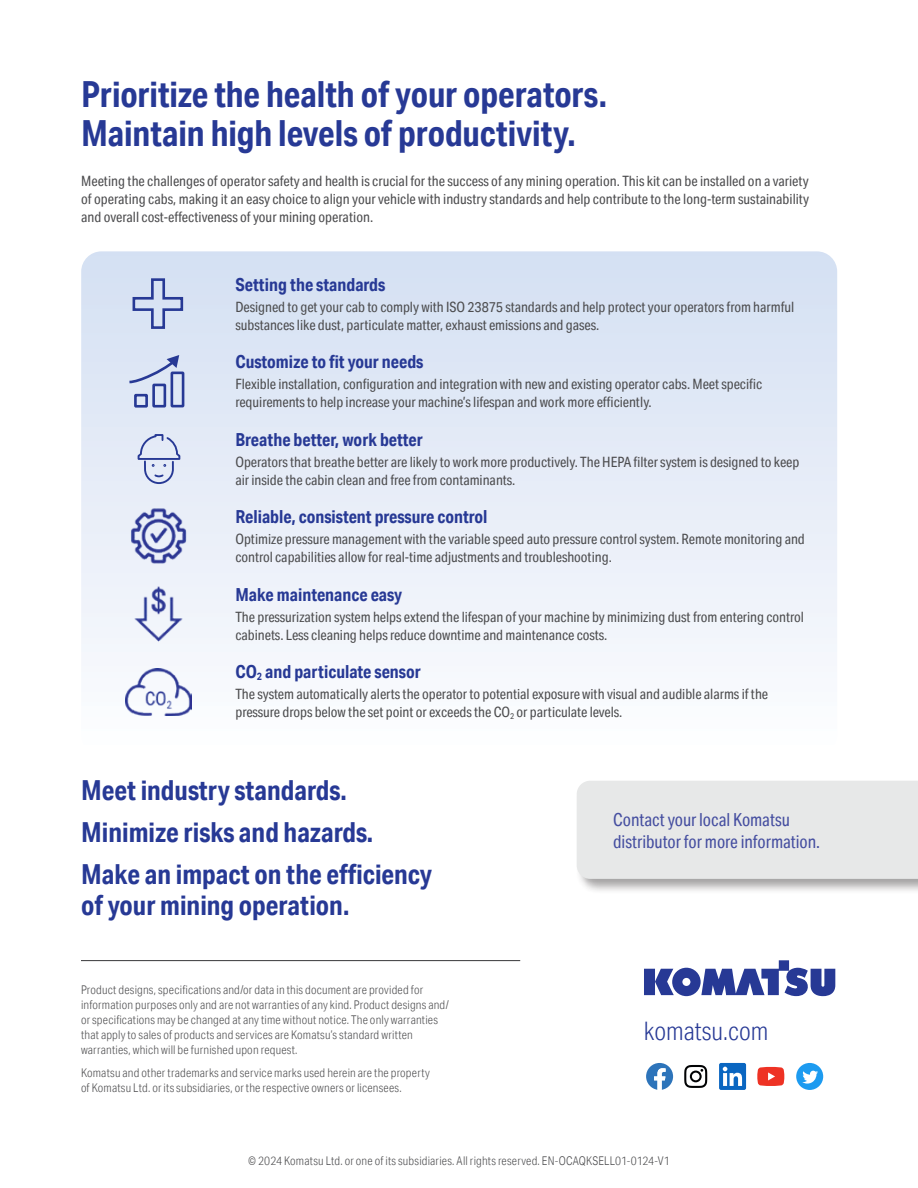
<style>
.page{position:relative;width:918px;height:1188px;background:#fff}
.page>*{position:absolute;margin:0;border:0;box-sizing:border-box;transform-origin:0 0}
.Blue_Subhead{font:700 36px/39px "Aktiv Grotesk Cd";letter-spacing:-.005em;color:#273995}
.SmallBlueSubhead{font:700 27.6px/30.9px "Aktiv Grotesk Cd";color:#273995}
.t1{font:300 25.5px "Aktiv Grotesk Cd";color:#273995}
.SmallBlueSubhead-2{font:700 18px "Aktiv Grotesk Cd";color:#273995}
.Solution-body{font:18px/22.5px "Aktiv Grotesk Cd";letter-spacing:-.005em;color:#454ea0}
.BodyCopy{font:14.25px/18px "Aktiv Grotesk Cd";letter-spacing:-.005em;color:#4d4d4f}
.G_Caption{font:300 12px/15px "Aktiv Grotesk Cd";letter-spacing:.015em;color:#4d4d4f}
.G_Cabtion_-_Center{font:300 12px "Aktiv Grotesk Cd";letter-spacing:.015em;color:#4d4d4f}
</style>
<div class="page">
<svg style="left:81px;top:251px;width:756px;height:460px"></svg>
<div style="left:575px;top:779px;width:343px;height:115px;background:#231f20;opacity:.4"></div>
<div style="left:577px;top:781px;width:341px;height:98px;background:#e7e8e8"></div>
<hr style="left:81px;top:960px;width:439px;height:1px;background:#4d4d4f">
<svg style="left:127px;top:355px;width:59px;height:54px;background:#b4bfdf"></svg>
<svg style="left:131px;top:277px;width:53px;height:53px;background:#b8c4e2"></svg>
<svg style="left:137px;top:433px;width:44px;height:52px;background:#c7cfe7"></svg>
<img style="left:125px;top:669px;width:66px;height:47px">
<img style="left:123px;top:500px;width:72px;height:72px">
<img style="left:123px;top:578px;width:70px;height:70px">
<svg style="left:646px;top:1063px;width:27px;height:27px"></svg>
<div style="left:796px;top:1063px;width:27px;height:27px;background:#1d9bf0;border-radius:50%"></div>
<svg style="left:802px;top:1071px;width:16px;height:13px"></svg>
<svg style="left:719px;top:1063px;width:27px;height:27px"></svg>
<svg style="left:757px;top:1067px;width:27px;height:19px"></svg>
<svg style="left:684px;top:1065px;width:23px;height:23px"></svg>
<svg style="left:644px;top:960px;width:191px;height:36px"></svg>
<p class="Blue_Subhead" style="left:81px;top:74px;width:527px">Prioritize the health of your operators.<br>Maintain high levels of productivity.</p>
<p class="BodyCopy" style="left:81px;top:172px;width:729px;text-align:justify">Meeting the challenges of operator safety and health is crucial for the success of any mining operation. This kit can be installed on a variety of operating cabs, making it an easy choice to align your vehicle with industry standards and help contribute to the long-term sustainability and overall cost-effectiveness of your mining operation.</p>
<p class="SmallBlueSubhead-2" style="left:235px;top:273px;width:151px">Setting the standards</p>
<p class="BodyCopy" style="left:235px;top:298px;width:560px">Designed to get your cab to comply with ISO 23875 standards and help protect your operators from harmful substances like dust, particulate matter, exhaust emissions and gases.</p>
<p class="SmallBlueSubhead-2" style="left:235px;top:351px;width:190px">Customize to fit your needs</p>
<p class="BodyCopy" style="left:235px;top:375px;width:528px">Flexible installation, configuration and integration with new and existing operator cabs. Meet specific requirements to help increase your machine’s lifespan and work more efficiently.</p>
<p class="SmallBlueSubhead-2" style="left:235px;top:428px;width:189px">Breathe better, work better</p>
<p class="BodyCopy" style="left:235px;top:453px;width:565px">Operators that breathe better are likely to work more productively. The HEPA filter system is designed to keep air inside the cabin clean and free from contaminants.</p>
<p class="SmallBlueSubhead-2" style="left:235px;top:506px;width:254px">Reliable, consistent pressure control</p>
<p class="BodyCopy" style="left:235px;top:530px;width:571px">Optimize pressure management with the variable speed auto pressure control system. Remote monitoring and control capabilities allow for real-time adjustments and troubleshooting.</p>
<p class="SmallBlueSubhead-2" style="left:235px;top:583px;width:168px">Make maintenance easy</p>
<p class="BodyCopy" style="left:235px;top:608px;width:570px">The pressurization system helps extend the lifespan of your machine by minimizing dust from entering control cabinets. Less cleaning helps reduce downtime and maintenance costs.</p>
<p class="SmallBlueSubhead-2" style="left:235px;top:661px;width:187px">CO<sub>2</sub> and particulate sensor</p>
<p class="BodyCopy" style="left:235px;top:685px;width:534px">The system automatically alerts the operator to potential exposure with visual and audible alarms if the pressure drops below the set point or exceeds the CO<sub>2</sub> or particulate levels.</p>
<p class="SmallBlueSubhead" style="left:81px;top:775px;width:267px">Meet industry standards.</p>
<p class="SmallBlueSubhead" style="left:81px;top:816px;width:294px">Minimize risks and hazards.</p>
<p class="SmallBlueSubhead" style="left:81px;top:858px;width:352px">Make an impact on the efficiency of your mining operation.</p>
<p class="G_Caption" style="left:81px;top:982px;width:369px">Product designs, specifications and/or data in this document are provided for information purposes only and are not warranties of any kind. Product designs and/ or specifications may be changed at any time without notice. The only warranties that apply to sales of products and services are Komatsu’s standard written warranties, which will be furnished upon request.</p>
<p class="G_Caption" style="left:81px;top:1066px;width:350px">Komatsu and other trademarks and service marks used herein are the property of Komatsu Ltd. or its subsidiaries, or the respective owners or licensees.</p>
<p class="Solution-body" style="left:613px;top:808px;width:208px">Contact your local Komatsu distributor for more information.</p>
<p class="t1" style="left:644px;top:1016px;width:126px">komatsu.com</p>
<p class="G_Cabtion_-_Center" style="left:248px;top:1154px;width:423px">© 2024 Komatsu Ltd. or one of its subsidiaries. All rights reserved. EN-OCAQKSELL01-0124-V1</p>
</div>
